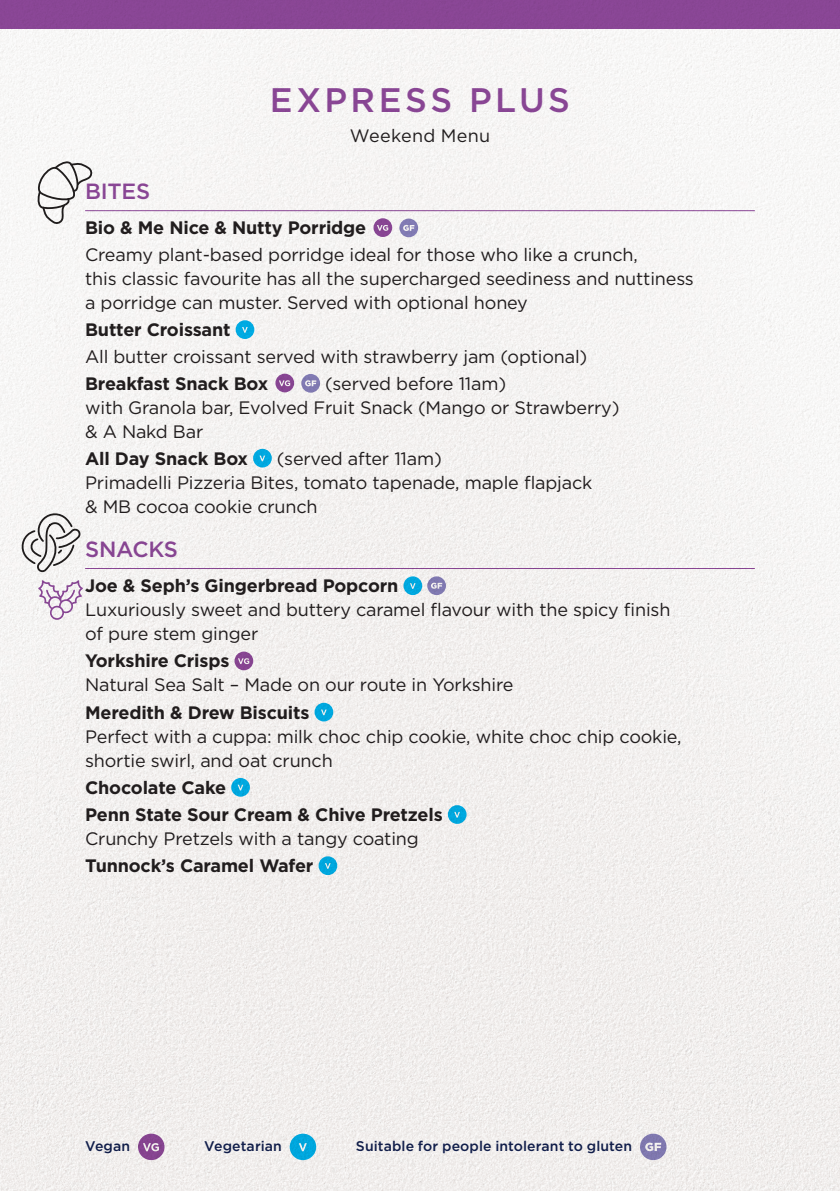
<style>
.page{position:relative;width:840px;height:1191px;background:#fff}
.page>*{position:absolute;margin:0;border:0;box-sizing:border-box;transform-origin:0 0}
.t1{font:500 34px "Gotham";letter-spacing:.1em;color:#8e499b}
.t2{font:500 22px "Gotham";letter-spacing:-.01em;color:#8e499b}
.t3{font:18px/24px "Gotham";letter-spacing:-.01em;color:#231f20}
.t4{font:700 18px/27.2px "Gotham";letter-spacing:-.01em;color:#231f20}
.t5{font:18px "Gotham";letter-spacing:.015em;color:#231f20}
.t6{font:500 14px "Gotham";letter-spacing:.005em;color:#122050}
</style>
<div class="page">
<svg style="left:839px;top:0;width:1px;height:28px"></svg>
<img style="left:0;top:0;width:839px;height:1191px">
<h1 class="t1" style="left:270px;top:78px;width:301px">EXPRESS PLUS</h1>
<p class="t5" style="left:349px;top:124px;width:142px">Weekend Menu</p>
<p class="t2" style="left:85px;top:177px;width:67px">BITES</p>
<p class="t4" style="left:85px;top:214px;width:282px">Bio &amp; Me Nice &amp; Nutty Porridge</p>
<p class="t3" style="left:85px;top:242px;width:610px">Creamy plant-based porridge ideal for those who like a crunch,<br>this classic favourite has all the supercharged seediness and nuttiness a porridge can muster. Served with optional honey</p>
<p class="t4" style="left:85px;top:316px;width:147px">Butter Croissant</p>
<p class="t3" style="left:85px;top:344px;width:503px">All butter croissant served with strawberry jam (optional)</p>
<p class="t4" style="left:85px;top:370px;width:184px">Breakfast Snack Box</p>
<p class="t3" style="left:85px;top:371px;width:535px;text-indent:240px">(served before 11am)<br>with Granola bar, Evolved Fruit Snack (Mango or Strawberry) &amp; A Nakd Bar</p>
<p class="t4" style="left:85px;top:444px;width:164px">All Day Snack Box</p>
<p class="t3" style="left:85px;top:446px;width:508px;text-indent:192px">(served after 11am)<br>Primadelli Pizzeria Bites, tomato tapenade, maple flapjack &amp; MB cocoa cookie crunch</p>
<p class="t2" style="left:85px;top:535px;width:94px">SNACKS</p>
<p class="t4" style="left:85px;top:572px;width:314px">Joe &amp; Seph’s Gingerbread Popcorn</p>
<p class="t3" style="left:85px;top:597px;width:586px">Luxuriously sweet and buttery caramel flavour with the spicy finish of pure stem ginger</p>
<p class="t4" style="left:85px;top:647px;width:146px">Yorkshire Crisps</p>
<p class="t3" style="left:85px;top:672px;width:429px">Natural Sea Salt – Made on our route in Yorkshire</p>
<p class="t4" style="left:85px;top:698px;width:226px">Meredith &amp; Drew Biscuits</p>
<p class="t3" style="left:85px;top:724px;width:597px">Perfect with a cuppa: milk choc chip cookie, white choc chip cookie, shortie swirl, and oat crunch</p>
<p class="t4" style="left:85px;top:773px;width:359px">Chocolate Cake<br>Penn State Sour Cream &amp; Chive Pretzels</p>
<p class="t3" style="left:85px;top:826px;width:335px">Crunchy Pretzels with a tangy coating</p>
<p class="t4" style="left:85px;top:852px;width:230px">Tunnock’s Caramel Wafer</p>
<p class="t6" style="left:85px;top:1137px;width:47px">Vegan</p>
<p class="t6" style="left:204px;top:1137px;width:79px">Vegetarian</p>
<p class="t6" style="left:356px;top:1137px;width:277px">Suitable for people intolerant to gluten</p>
</div>
